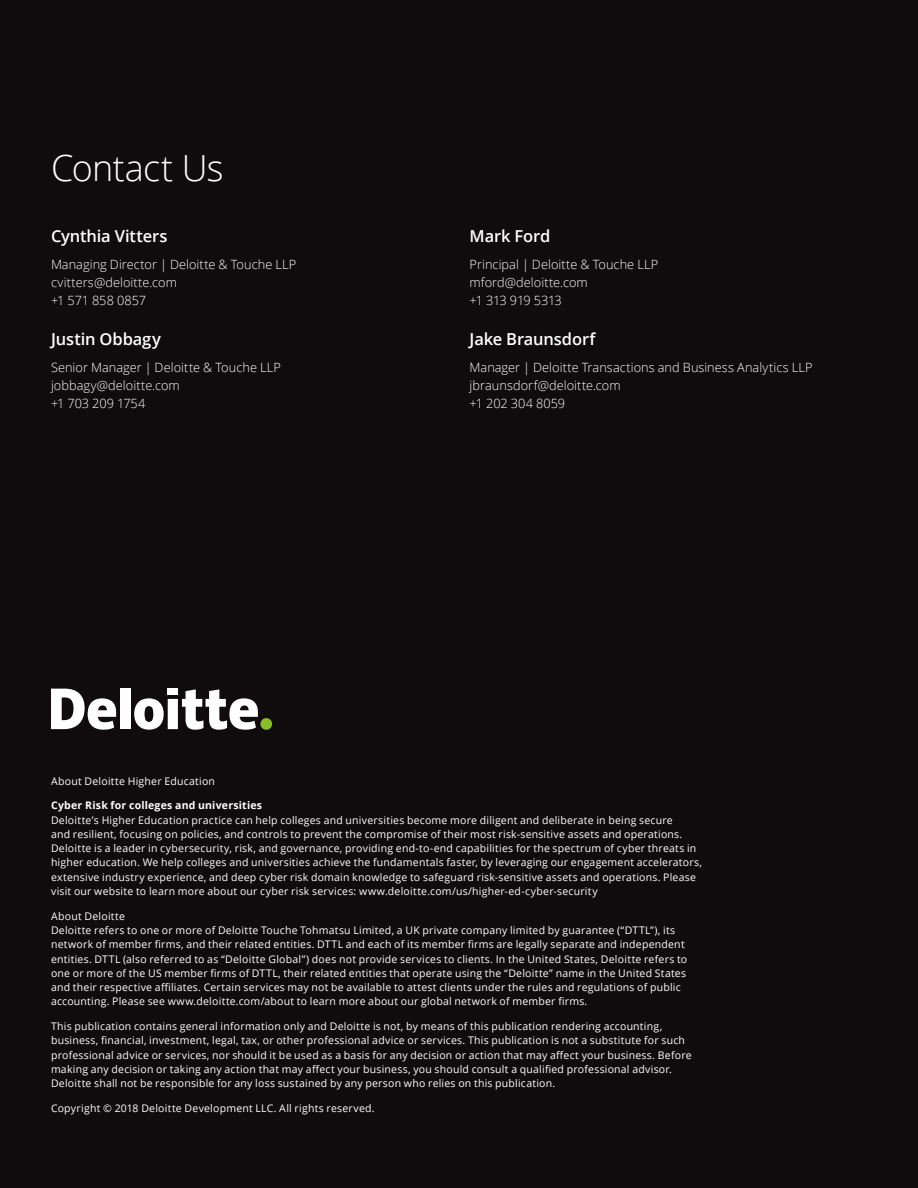
<style>
.page{position:relative;width:918px;height:1188px;background:#100c0d}
.page>*{position:absolute;margin:0;border:0;box-sizing:border-box;transform-origin:0 0}
.Story_heading_light{font:300 36px "Open Sans";letter-spacing:-.02em;color:#fff}
.Body_copy__8_5_12pt{font:600 16.5px "Open Sans";letter-spacing:-.01em;color:#fff}
.Body_copy__8_5_12pt-2{font:300 12.75px "Open Sans";letter-spacing:.005em;color:#fff}
.Body_copy__8_5_12pt-3{font:300 12.75px "Open Sans";letter-spacing:-.025em;color:#fff}
.t1{font:10.5px/14.2px "Open Sans";letter-spacing:.02em;color:#fff}
.t2{font:700 10.5px "Open Sans";letter-spacing:.02em;color:#fff}
</style>
<div class="page">
<div style="left:260px;top:718px;width:12px;height:12px;background:#87bd25;border-radius:50%"></div>
<div style="left:120px;top:688px;width:10px;height:41px;background:#fff"></div>
<div style="left:168px;top:688px;width:10px;height:7px;background:#fff"></div>
<svg style="left:134px;top:689px;width:124px;height:41px"></svg>
<svg style="left:51px;top:689px;width:65px;height:41px"></svg>
<p class="Story_heading_light" style="left:51px;top:144px;width:174px">Contact Us</p>
<p class="Body_copy__8_5_12pt" style="left:51px;top:225px;width:118px">Cynthia Vitters</p>
<p class="Body_copy__8_5_12pt-2" style="left:51px;top:255px;width:247px">Managing Director | Deloitte &amp; Touche LLP</p>
<p class="Body_copy__8_5_12pt-2" style="left:51px;top:273px;width:127px">cvitters@deloitte.com</p>
<p class="Body_copy__8_5_12pt-2" style="left:51px;top:291px;width:97px">+1 571 858 0857</p>
<p class="Body_copy__8_5_12pt" style="left:51px;top:328px;width:111px">Justin Obbagy</p>
<p class="Body_copy__8_5_12pt-2" style="left:51px;top:358px;width:231px">Senior Manager | Deloitte &amp; Touche LLP</p>
<p class="Body_copy__8_5_12pt-2" style="left:51px;top:376px;width:130px">jobbagy@deloitte.com</p>
<p class="Body_copy__8_5_12pt-2" style="left:51px;top:394px;width:96px">+1 703 209 1754</p>
<p class="Body_copy__8_5_12pt" style="left:470px;top:225px;width:82px">Mark Ford</p>
<p class="Body_copy__8_5_12pt-2" style="left:470px;top:255px;width:190px">Principal | Deloitte &amp; Touche LLP</p>
<p class="Body_copy__8_5_12pt-2" style="left:470px;top:273px;width:120px">mford@deloitte.com</p>
<p class="Body_copy__8_5_12pt-3" style="left:470px;top:291px;width:94px">+1 313 919 5313</p>
<p class="Body_copy__8_5_12pt" style="left:470px;top:328px;width:127px">Jake Braunsdorf</p>
<p class="Body_copy__8_5_12pt-2" style="left:470px;top:358px;width:344px">Manager | Deloitte Transactions and Business Analytics LLP</p>
<p class="Body_copy__8_5_12pt-2" style="left:470px;top:376px;width:153px">jbraunsdorf@deloitte.com</p>
<p class="Body_copy__8_5_12pt-2" style="left:470px;top:394px;width:97px">+1 202 304 8059</p>
<p class="t1" style="left:51px;top:773px;width:165px">About Deloitte Higher Education</p>
<p class="t2" style="left:51px;top:798px;width:213px">Cyber Risk for colleges and universities</p>
<p class="t1" style="left:51px;top:813px;width:653px">Deloitte’s Higher Education practice can help colleges and universities become more diligent and deliberate in being secure<br>and resilient, focusing on policies, and controls to prevent the compromise of their most risk-sensitive assets and operations.<br>Deloitte is a leader in cybersecurity, risk, and governance, providing end-to-end capabilities for the spectrum of cyber threats in higher education. We help colleges and universities achieve the fundamentals faster, by leveraging our engagement accelerators, extensive industry experience, and deep cyber risk domain knowledge to safeguard risk-sensitive assets and operations. Please visit our website to learn more about our cyber risk services: www.deloitte.com/us/higher-ed-cyber-security</p>
<p class="t1" style="left:51px;top:909px;width:638px">About Deloitte<br>Deloitte refers to one or more of Deloitte Touche Tohmatsu Limited, a UK private company limited by guarantee (“DTTL”), its network of member firms, and their related entities. DTTL and each of its member firms are legally separate and independent entities. DTTL (also referred to as “Deloitte Global”) does not provide services to clients. In the United States, Deloitte refers to one or more of the US member firms of DTTL, their related entities that operate using the “Deloitte” name in the United States and their respective affiliates. Certain services may not be available to attest clients under the rules and regulations of public accounting. Please see www.deloitte.com/about to learn more about our global network of member firms.</p>
<p class="t1" style="left:51px;top:1019px;width:642px">This publication contains general information only and Deloitte is not, by means of this publication rendering accounting, business, financial, investment, legal, tax, or other professional advice or services. This publication is not a substitute for such professional advice or services, nor should it be used as a basis for any decision or action that may affect your business. Before making any decision or taking any action that may affect your business, you should consult a qualified professional advisor.<br>Deloitte shall not be responsible for any loss sustained by any person who relies on this publication.</p>
<p class="t1" style="left:51px;top:1101px;width:325px">Copyright © 2018 Deloitte Development LLC. All rights reserved.</p>
</div>
